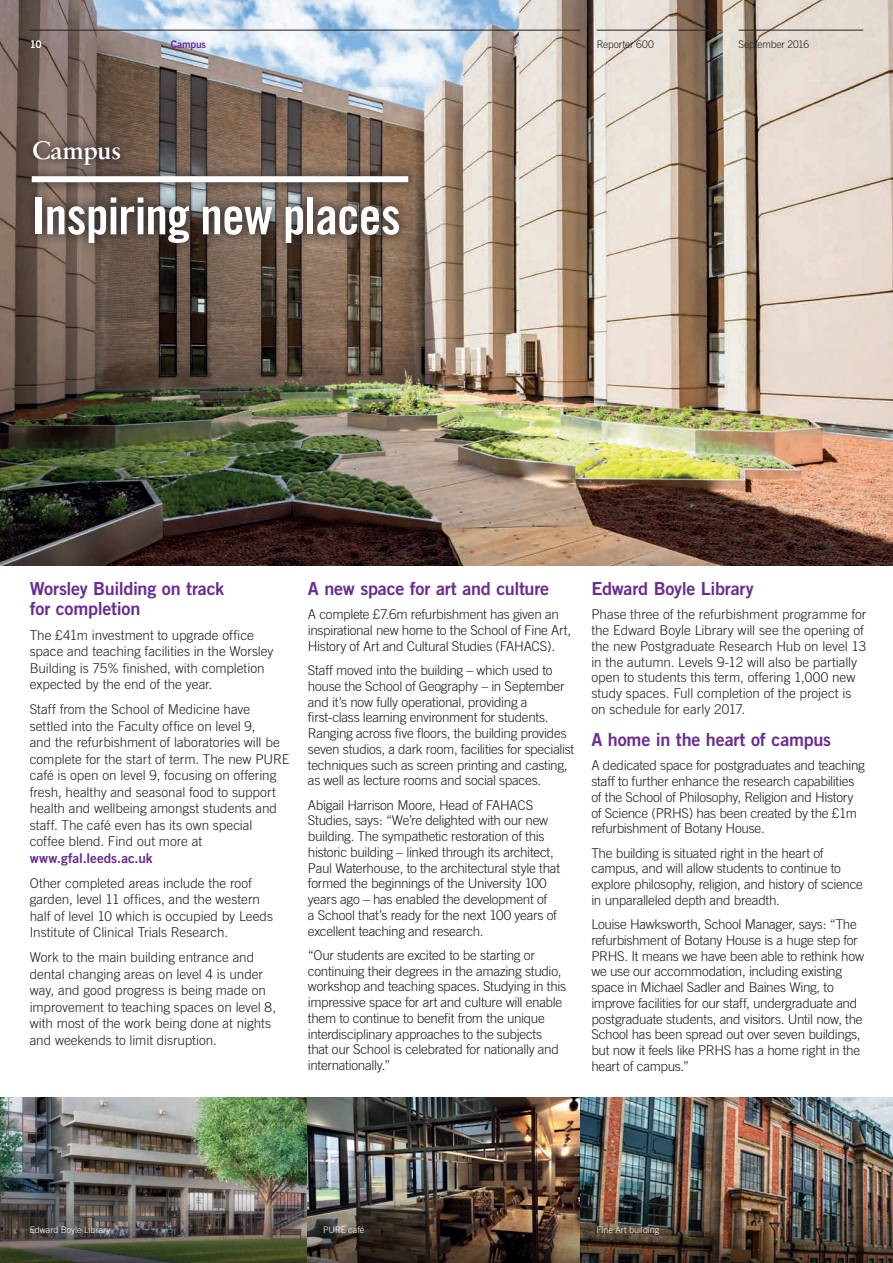
<style>
.page{position:relative;width:893px;height:1263px;background:#fff}
.page>*{position:absolute;margin:0;border:0;box-sizing:border-box;transform-origin:0 0}
.t1{font:51px "Trade Gothic Bold Cond Twenty";letter-spacing:-.015em;color:#fff}
.t2{font:27px "Sabon Semi Bold PL";letter-spacing:-.02em;color:#fff}
.t3{font:18px/19.5px "Trade Gothic Bold Two";letter-spacing:-.015em;color:#6a2c91}
.t4{font:300 13.5px/15.8px "Trade Gothic";letter-spacing:-.02em;color:#231f20}
.t5{font:300 13.5px/16.5px "Trade Gothic";color:#231f20}
.t6{font:13.5px "Trade Gothic Bold Two";color:#6a2c91}
.t7{font:300 10.5px "Trade Gothic";letter-spacing:-.015em;color:#231f20}
.t8{font:10.5px "Trade Gothic Bold Two";letter-spacing:-.015em;color:#6a2c91}
.t9{font:10.5px "Trade Gothic Bold Two";color:#fff}
.t10{font:300 9px "Trade Gothic";color:#fff}
</style>
<div class="page">
<img style="left:0;top:1098px;width:308px;height:77px">
<img style="left:308px;top:1098px;width:585px;height:77px">
<img style="left:0;top:1175px;width:893px;height:88px">
<img style="left:0;top:0;width:893px;height:566px">
<hr style="left:30px;top:30px;width:550px;height:1px;background:#231f20">
<hr style="left:738px;top:30px;width:125px;height:1px;background:#231f20">
<hr style="left:597px;top:30px;width:124px;height:1px;background:#231f20">
<div style="left:20px;top:130px;width:400px;height:124px;background:#231f20;opacity:.75"></div>
<div style="left:32px;top:176px;width:376px;height:6px;background:#fff"></div>
<svg style="left:892px;top:1179px;width:1px;height:84px"></svg>
<p class="t9" style="left:30px;top:37px;width:13px">10</p>
<p class="t8" style="left:171px;top:37px;width:37px">Campus</p>
<p class="t7" style="left:597px;top:38px;width:59px">Reporter 600</p>
<p class="t7" style="left:738px;top:38px;width:72px">September 2016</p>
<h2 class="t2" style="left:32px;top:134px;width:91px">Campus</h2>
<h1 class="t1" style="left:32px;top:185px;width:371px">Inspiring new places</h1>
<h3 class="t3" style="left:30px;top:578px;width:196px">Worsley Building on track for completion</h3>
<p class="t4" style="left:30px;top:626px;width:245px;line-height:16.5px">The £41m investment to upgrade office space and teaching facilities in the Worsley Building is 75% finished, with completion expected by the end of the year.</p>
<p class="t5" style="left:30px;top:701px;width:261px">Staff from the School of Medicine have settled into the Faculty office on level 9,<br>and the refurbishment of laboratories will be complete for the start of term. The new PURE café is open on level 9, focusing on offering fresh, healthy and seasonal food to support health and wellbeing amongst students and staff. The café even has its own special coffee blend. Find out more at</p>
<p class="t6" style="left:30px;top:849px;width:124px">www.gfal.leeds.ac.uk</p>
<p class="t4" style="left:30px;top:874px;width:245px;line-height:16.5px">Other completed areas include the roof garden, level 11 offices, and the western half of level 10 which is occupied by Leeds Institute of Clinical Trials Research.</p>
<p class="t4" style="left:30px;top:949px;width:248px;line-height:16.5px">Work to the main building entrance and dental changing areas on level 4 is under way, and good progress is being made on improvement to teaching spaces on level 8, with most of the work being done at nights and weekends to limit disruption.</p>
<h3 class="t3" style="left:308px;top:578px;width:243px">A new space for art and culture</h3>
<p class="t4" style="left:308px;top:606px;width:265px">A complete £7.6m refurbishment has given an inspirational new home to the School of Fine Art,<br>History of Art and Cultural Studies (FAHACS).</p>
<p class="t4" style="left:308px;top:662px;width:268px">Staff moved into the building – which used to house the School of Geography – in September and it’s now fully operational, providing a first-class learning environment for students.<br>Ranging across five floors, the building provides seven studios, a dark room, facilities for specialist techniques such as screen printing and casting, as well as lecture rooms and social spaces.</p>
<p class="t4" style="left:308px;top:797px;width:254px">Abigail Harrison Moore, Head of FAHACS Studies, says: “We’re delighted with our new building. The sympathetic restoration of this historic building – linked through its architect, Paul Waterhouse, to the architectural style that formed the beginnings of the University 100 years ago – has enabled the development of<br>a School that’s ready for the next 100 years of excellent teaching and research.</p>
<p class="t4" style="left:308px;top:947px;width:260px">“Our students are excited to be starting or continuing their degrees in the amazing studio, workshop and teaching spaces. Studying in this impressive space for art and culture will enable them to continue to benefit from the unique interdisciplinary approaches to the subjects that our School is celebrated for nationally and internationally.”</p>
<h3 class="t3" style="left:591px;top:578px;width:164px">Edward Boyle Library</h3>
<p class="t4" style="left:591px;top:606px;width:276px">Phase three of the refurbishment programme for the Edward Boyle Library will see the opening of the new Postgraduate Research Hub on level 13 in the autumn. Levels 9-12 will also be partially open to students this term, offering 1,000 new study spaces. Full completion of the project is on schedule for early 2017.</p>
<h3 class="t3" style="left:591px;top:730px;width:241px">A home in the heart of campus</h3>
<p class="t4" style="left:591px;top:757px;width:275px">A dedicated space for postgraduates and teaching staff to further enhance the research capabilities of the School of Philosophy, Religion and History of Science (PRHS) has been created by the £1m refurbishment of Botany House.</p>
<p class="t4" style="left:591px;top:845px;width:273px">The building is situated right in the heart of campus, and will allow students to continue to explore philosophy, religion, and history of science in unparalleled depth and breadth.</p>
<p class="t4" style="left:591px;top:916px;width:274px">Louise Hawksworth, School Manager, says: “The refurbishment of Botany House is a huge step for PRHS. It means we have been able to rethink how we use our accommodation, including existing space in Michael Sadler and Baines Wing, to improve facilities for our staff, undergraduate and postgraduate students, and visitors. Until now, the School has been spread out over seven buildings, but now it feels like PRHS has a home right in the heart of campus.”</p>
<p class="t10" style="left:30px;top:1225px;width:82px">Edward Boyle Library</p>
<p class="t10" style="left:323px;top:1225px;width:43px">PURE café</p>
<p class="t10" style="left:597px;top:1225px;width:64px">Fine Art building</p>
</div>
